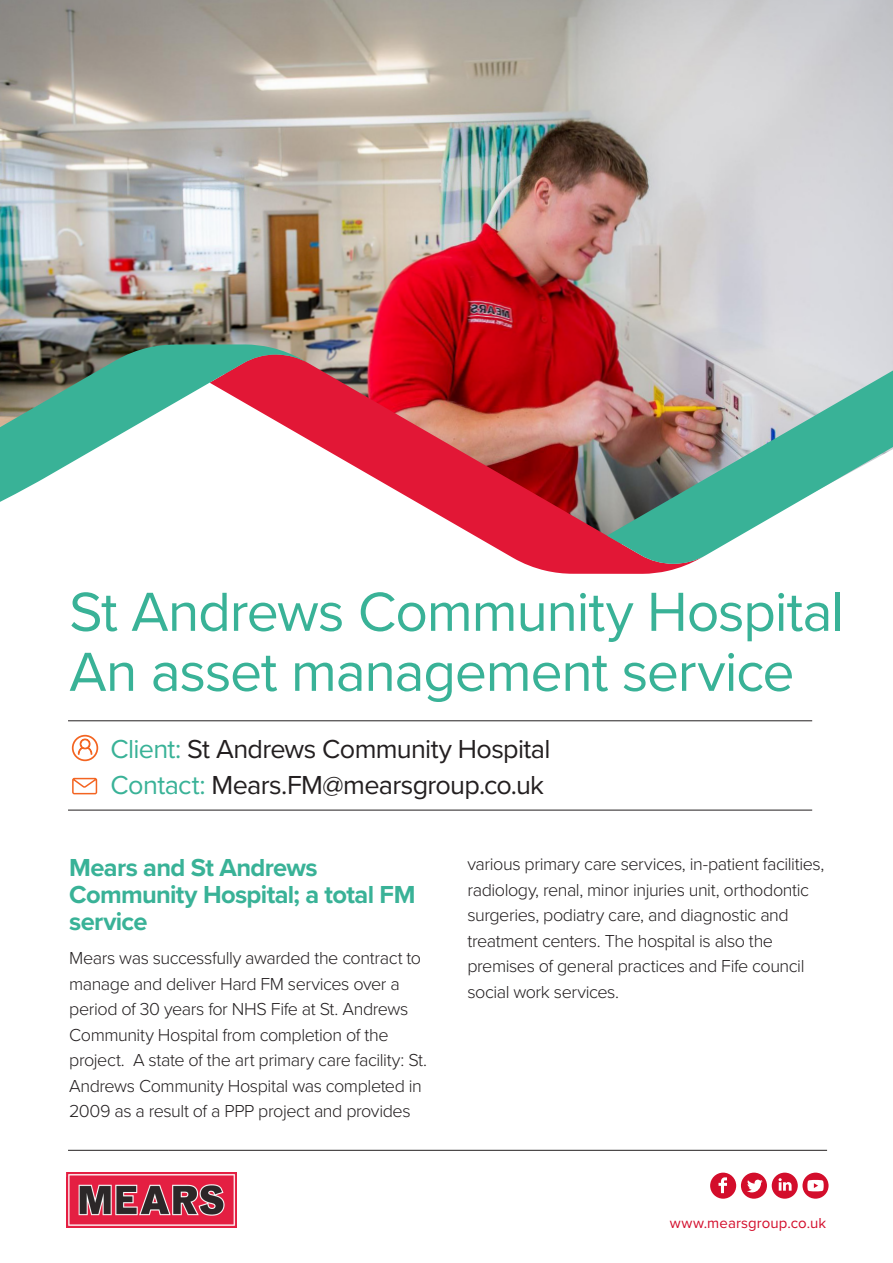
<style>
.page{position:relative;width:893px;height:1263px;background:#fff}
.page>*{position:absolute;margin:0;border:0;box-sizing:border-box;transform-origin:0 0}
.t1{font:57px "Proxima Nova";letter-spacing:-.02em;color:#39b297}
.t2{font:27px "Proxima Nova";letter-spacing:-.025em;color:#231f20}
.t3{font:700 25.5px/27px "Proxima Nova";letter-spacing:-.025em;color:#39b297}
.t4{font:300 18px/25.5px "Proxima Nova";letter-spacing:-.025em;color:#231f20}
.t5{font:15px "Proxima Nova";letter-spacing:.005em;color:#d30d2b}
.s1{color:#39b297}
</style>
<div class="page">
<img style="left:0;top:0;width:893px;height:363px">
<hr style="left:68px;top:810px;width:744px;height:1px;background:#231f20">
<hr style="left:68px;top:720px;width:744px;height:1px;background:#231f20">
<img style="left:66px;top:1173px;width:170px;height:54px">
<hr style="left:68px;top:1150px;width:759px;height:1px;background:#231f20">
<svg style="left:72px;top:778px;width:25px;height:16px"></svg>
<svg style="left:710px;top:1172px;width:118px;height:27px"></svg>
<svg style="left:308px;top:354px;width:397px;height:220px"></svg>
<svg style="left:0;top:344px;width:308px;height:158px"></svg>
<img style="left:607px;top:363px;width:286px;height:201px">
<div style="left:72px;top:735px;width:26px;height:26px;border:2px solid #f36421;border-radius:50%"></div>
<svg style="left:77px;top:738px;width:16px;height:17px"></svg>
<p class="t1" style="left:69px;top:569px;width:776px">St Andrews Community Hospital</p>
<p class="t1" style="left:69px;top:629px;width:727px">An asset management service</p>
<p class="t2" style="left:111px;top:729px;width:441px"><span class="s1">Client:</span> St Andrews Community Hospital</p>
<p class="t2" style="left:111px;top:764px;width:435px"><span class="s1">Contact:</span> Mears.FM@mearsgroup.co.uk</p>
<p class="t3" style="left:69px;top:853px;width:348px">Mears and St Andrews<br>Community Hospital; a total FM service</p>
<p class="t4" style="left:69px;top:944px;width:359px">Mears was successfully awarded the contract to manage and deliver Hard FM services over a period of 30 years for NHS Fife at St. Andrews Community Hospital from completion of the project. A state of the art primary care facility: St.<br>Andrews Community Hospital was completed in 2009 as a result of a PPP project and provides</p>
<p class="t4" style="left:467px;top:850px;width:359px">various primary care services, in-patient facilities, radiology, renal, minor injuries unit, orthodontic surgeries, podiatry care, and diagnostic and treatment centers. The hospital is also the premises of general practices and Fife council social work services.</p>
<p class="t5" style="left:670px;top:1212px;width:158px">www.mearsgroup.co.uk</p>
</div>
